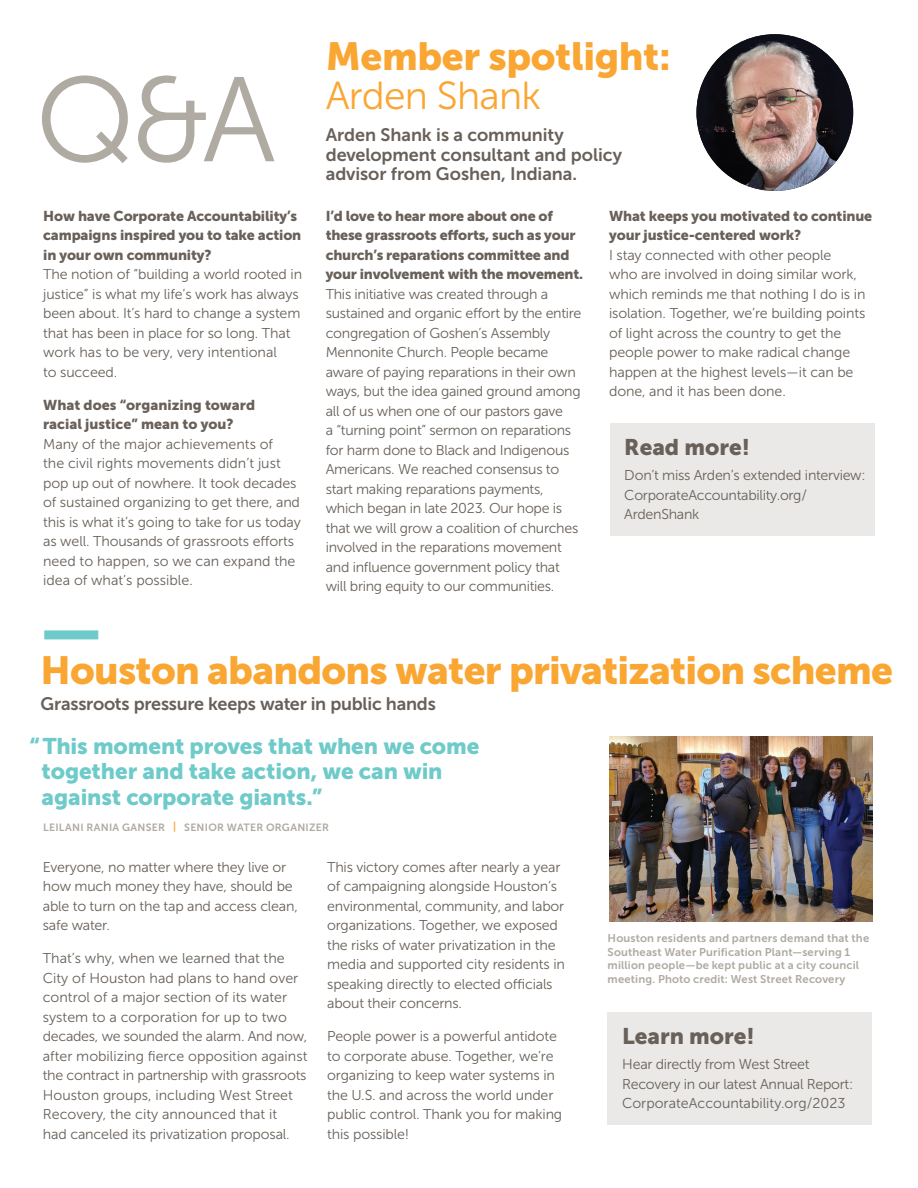
<style>
.page{position:relative;width:918px;height:1188px;background:#fff}
.page>*{position:absolute;margin:0;border:0;box-sizing:border-box;transform-origin:0 0}
.Article_Title{font:120px "Museo Sans 300";color:#afaaa2}
.Article_Title-2{font:39px/39px "Museo Sans 900";letter-spacing:-.02em;color:#faa633}
.Featured_Text_Large{font:22.5px/25.5px "Museo Sans 900";letter-spacing:-.005em;color:#6fcaca}
.Featured_Text_Large-2{font:22.5px "Museo Sans 900";color:#686059}
.Article_Title-3{font:18px/19.5px "Museo Sans 700";letter-spacing:-.005em;color:#686059}
.Article_Body_Copy{font:14.25px/19.5px "Museo Sans 300";letter-spacing:-.01em;color:#686059}
.Article_Body_Copy-2{font:14.25px/19.5px "Museo Sans 900";letter-spacing:-.01em;color:#686059}
.Featured_Text_Large-3{font:14.25px/19.5px "Museo Sans 300";letter-spacing:-.02em;color:#686059}
.t1{font:11.25px/13.5px "Museo Sans 700";letter-spacing:.015em;color:#afaaa2}
.t2{font:10.5px "Museo Sans 700";letter-spacing:.025em;color:#afaaa2}
.s1{font-family:"Museo Sans 300"}
.s2{font-family:"Museo Sans 900"}
.s3{color:#faa633}
</style>
<div class="page">
<img style="left:696px;top:34px;width:157px;height:157px;border-radius:78px">
<div style="left:44px;top:630px;width:54px;height:9px;background:#6fcaca"></div>
<div style="left:610px;top:423px;width:265px;height:113px;background:#eae9e8"></div>
<div style="left:608px;top:1012px;width:264px;height:113px;background:#eae9e8"></div>
<img style="left:609px;top:737px;width:263px;height:184px">
<p class="Article_Title" style="left:35px;top:55px;width:242px">Q&amp;A</p>
<p class="Article_Body_Copy-2" style="left:43px;top:206px;width:260px">How have Corporate Accountability’s campaigns inspired you to take action in your own community?</p>
<p class="Article_Body_Copy" style="left:43px;top:265px;width:260px">The notion of “building a world rooted in justice” is what my life’s work has always been about. It’s hard to change a system that has been in place for so long. That work has to be very, very intentional<br>to succeed.</p>
<p class="Article_Body_Copy-2" style="left:43px;top:395px;width:213px">What does “organizing toward racial justice” mean to you?</p>
<p class="Article_Body_Copy" style="left:43px;top:434px;width:259px">Many of the major achievements of<br>the civil rights movements didn’t just pop up out of nowhere. It took decades of sustained organizing to get there, and this is what it’s going to take for us today as well. Thousands of grassroots efforts need to happen, so we can expand the idea of what’s possible.</p>
<p class="Article_Title-2" style="left:326px;top:36px;width:346px">Member spotlight:<br><span class="s1">Arden Shank</span></p>
<p class="Article_Title-3" style="left:326px;top:125px;width:298px">Arden Shank is a community development consultant and policy advisor from Goshen, Indiana.</p>
<p class="Article_Body_Copy" style="left:609px;top:206px;width:265px"><span class="s2">What keeps you motivated to continue your justice-centered work?<br></span>I stay connected with other people<br>who are involved in doing similar work, which reminds me that nothing I do is in isolation. Together, we’re building points of light across the country to get the people power to make radical change happen at the highest levels—it can be done, and it has been done.</p>
<p class="Article_Body_Copy-2" style="left:326px;top:206px;width:259px">I’d love to hear more about one of these grassroots efforts, such as your church’s reparations committee and your involvement with the movement.</p>
<p class="Article_Body_Copy" style="left:326px;top:284px;width:257px">This initiative was created through a sustained and organic effort by the entire congregation of Goshen’s Assembly Mennonite Church. People became aware of paying reparations in their own ways, but the idea gained ground among all of us when one of our pastors gave<br>a “turning point” sermon on reparations for harm done to Black and Indigenous Americans. We reached consensus to start making reparations payments, which began in late 2023. Our hope is that we will grow a coalition of churches involved in the reparations movement and influence government policy that will bring equity to our communities.</p>
<p class="Featured_Text_Large-2" style="left:624px;top:434px;width:127px">Read more!</p>
<p class="Featured_Text_Large-3" style="left:624px;top:466px;width:243px">Don’t miss Arden’s extended interview:<br>CorporateAccountability.org/<br>ArdenShank</p>
<p class="Article_Title-2" style="left:41px;top:651px;width:854px">Houston abandons water privatization scheme</p>
<p class="Article_Title-3" style="left:41px;top:694px;width:397px">Grassroots pressure keeps water in public hands</p>
<p class="Featured_Text_Large" style="left:42px;top:733px;width:439px;text-indent:-12px">“ This moment proves that when we come together and take action, we can win against corporate giants.”</p>
<p class="t2" style="left:43px;top:821px;width:287px">LEILANI RANIA GANSER <span class="s3">|</span> SENIOR WATER ORGANIZER</p>
<p class="Article_Body_Copy" style="left:43px;top:857px;width:257px">Everyone, no matter where they live or how much money they have, should be able to turn on the tap and access clean, safe water.</p>
<p class="Article_Body_Copy" style="left:43px;top:949px;width:266px">That’s why, when we learned that the City of Houston had plans to hand over control of a major section of its water system to a corporation for up to two decades, we sounded the alarm. And now, after mobilizing fierce opposition against the contract in partnership with grassroots Houston groups, including West Street Recovery, the city announced that it<br>had canceled its privatization proposal.</p>
<p class="Article_Body_Copy" style="left:327px;top:857px;width:239px">This victory comes after nearly a year of campaigning alongside Houston’s environmental, community, and labor organizations. Together, we exposed the risks of water privatization in the media and supported city residents in speaking directly to elected officials about their concerns.</p>
<p class="Article_Body_Copy" style="left:327px;top:1027px;width:237px">People power is a powerful antidote to corporate abuse. Together, we’re organizing to keep water systems in the U.S. and across the world under public control. Thank you for making this possible!</p>
<p class="t1" style="left:608px;top:932px;width:263px">Houston residents and partners demand that the Southeast Water Purification Plant—serving 1 million people—be kept public at a city council meeting. Photo credit: West Street Recovery</p>
<p class="Featured_Text_Large-2" style="left:622px;top:1023px;width:134px">Learn more!</p>
<p class="Featured_Text_Large-3" style="left:622px;top:1055px;width:233px">Hear directly from West Street<br>Recovery in our latest Annual Report:<br>CorporateAccountability.org/2023</p>
</div>
